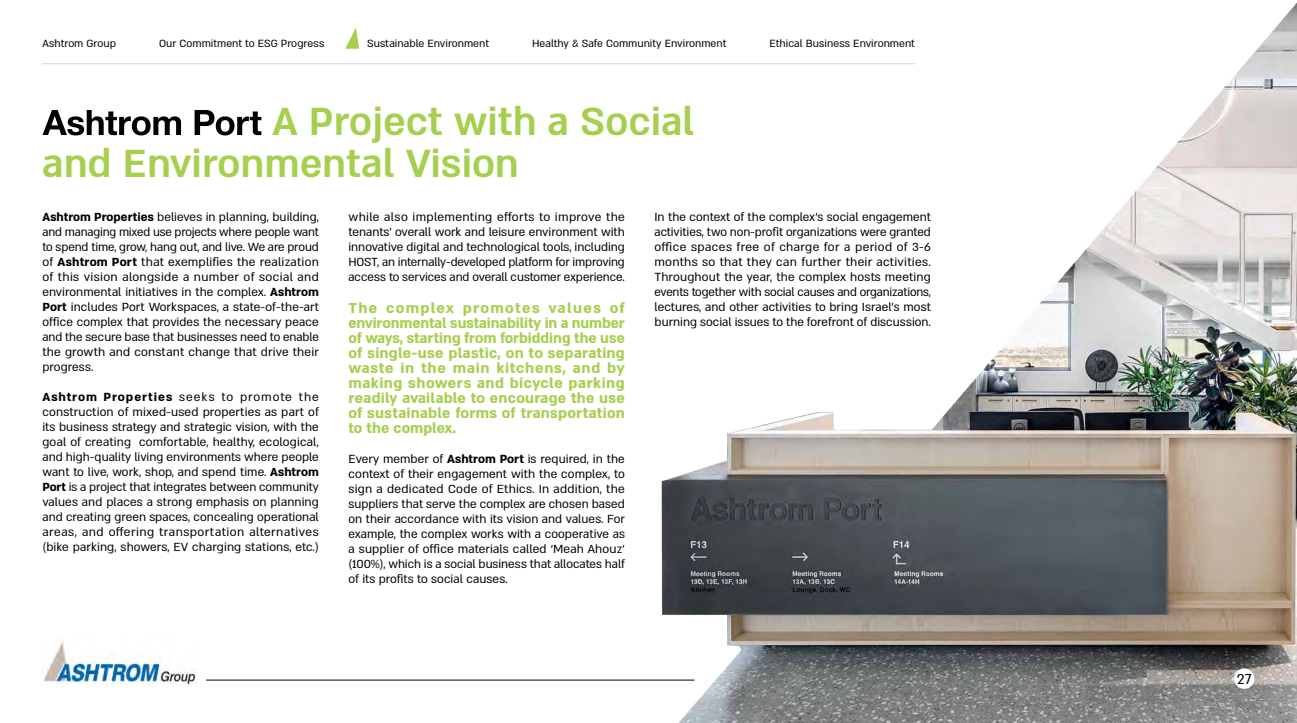
<style>
.page{position:relative;width:1297px;height:723px;background:#fff}
.page>*{position:absolute;margin:0;border:0;box-sizing:border-box;transform-origin:0 0}
.t1{font:45px/42px "Almoni M Lv 5 AAA D Bold";color:#a5cf4d}
.t2{font:700 16.5px/15px "Almoni M Lv 5 AAA";letter-spacing:.01em;color:#a5cf4d}
.t3{font:700 16.5px "Almoni M Lv 5 AAA";letter-spacing:.075em;color:#a5cf4d}
.t4{font:16.5px "Almoni M Lv 5 AAA";color:#000}
.t5{font:13.5px/15px "Almoni M Lv 5 AAA";letter-spacing:.005em;color:#000;text-align:justify}
.t6{font:700 13.5px "Almoni M Lv 5 AAA";letter-spacing:.065em;color:#000}
.t7{font:13.5px "Almoni M Lv 5 AAA";letter-spacing:.06em;color:#000}
.t8{font:12px "Almoni M Lv 5 AAA";color:#000}
.s1{font-weight:700}
</style>
<div class="page">
<img style="left:636px;top:2px;width:661px;height:721px">
<svg style="left:43px;top:110px;width:138px;height:25px"></svg>
<svg style="left:195px;top:110px;width:66px;height:25px"></svg>
<div style="left:1234px;top:668px;width:20px;height:21px;background:#fff;border-radius:50%"></div>
<svg style="left:345px;top:27px;width:14px;height:22px"></svg>
<hr style="left:43px;top:64px;width:872px;height:1px;background:#d1d3d4">
<img style="left:43px;top:641px;width:154px;height:44px">
<hr style="left:206px;top:680px;width:488px;height:1px;background:#000">
<p class="t8" style="left:43px;top:36px;width:75px">Ashtrom Group</p>
<p class="t8" style="left:159px;top:36px;width:167px">Our Commitment to ESG Progress</p>
<p class="t8" style="left:367px;top:36px;width:123px">Sustainable Environment</p>
<p class="t8" style="left:532px;top:36px;width:196px">Healthy &amp; Safe Community Environment</p>
<p class="t8" style="left:769px;top:36px;width:147px">Ethical Business Environment</p>
<h1 class="t1" style="left:43px;top:99px;width:653px;text-indent:230px">A Project with a Social and Environmental Vision</h1>
<p class="t5" style="left:42px;top:209px;width:278px"><span class="s1">Ashtrom Properties</span> believes in planning, building, and managing mixed use projects where people want to spend time, grow, hang out, and live. We are proud of <span class="s1">Ashtrom Port</span> that exemplifies the realization of this vision alongside a number of social and environmental initiatives in the complex. <span class="s1">Ashtrom Port</span> includes Port Workspaces a, state-of-the-art office complex that provides the necessary peace and the secure base that businesses need to enable the growth and constant change that drive their progress.</p>
<p class="t5" style="left:299px;top:389px;width:22px">the</p>
<p class="t5" style="left:654px;top:209px;width:278px">In the context of the complex s’ social engagement activities, two non-profit organizations were granted office spaces free of charge for a period of 3-6 months so that they can further their activities.<br>Throughout the year, the complex hosts meeting events together with social causes and organizations, lectures, and other activities to bring Israels’ most burning social issues to the forefront of discussion.</p>
<p class="t5" style="left:348px;top:209px;width:278px">while also implementing efforts to improve the tenants’ overall work and leisure environment with innovative digital and technological tools, including HOST, an internally-developed platform for improving access to services and overall customer experience.</p>
<p class="t2" style="left:610px;top:300px;width:17px">of</p>
<p class="t2" style="left:348px;top:300px;width:278px">The<br>environmental sustainability in a number of ways, starting from forbidding the use of single-use plastic, on to separating waste in the main kitchens, and by making showers and bicycle parking readily available to encourage the use of sustainable forms of transportation to the complex.</p>
<p class="t5" style="left:348px;top:451px;width:278px">Every member of <span class="s1">Ashtrom Port</span> is required in, the context of their engagement with the complex to, sign a dedicated Code of Ethics In. addition, the suppliers that serve the complex are chosen based on their accordance with its vision and values. For example, the complex works with a cooperative as a supplier of office materials called ‘Meah Ahouz‘ (100% ,) which is a social business that allocates half of its profits to social causes.</p>
<p class="t3" style="left:386px;top:297px;width:70px">complex</p>
<p class="t2" style="left:548px;top:300px;width:54px">values</p>
<p class="t3" style="left:463px;top:297px;width:78px">promotes</p>
<p class="t6" style="left:42px;top:388px;width:56px">Ashtrom</p>
<p class="t5" style="left:42px;top:404px;width:278px;text-align:right">construction of mixed-used properties as part of its business strategy and strategic vision, with the comfortable, healthy, ecological,</p>
<p class="t5" style="left:179px;top:389px;width:37px">seeks</p>
<p class="t6" style="left:104px;top:388px;width:70px">Properties</p>
<p class="t5" style="left:221px;top:389px;width:13px">to</p>
<p class="t7" style="left:240px;top:389px;width:53px">promote</p>
<p class="t5" style="left:42px;top:434px;width:278px;text-align:left">goal of creating<br>and high-quality living environments where people want to live, work, shop, and spend time. <span class="s1">Ashtrom Port</span> is a project that integrates between community values and places a strong emphasis on planning and creating green spaces, concealing operational areas, and offering transportation alternatives (bike parking, showers, EV charging stations, etc (.</p>
<p class="t4" style="left:1237px;top:669px;width:16px">27</p>
</div>
